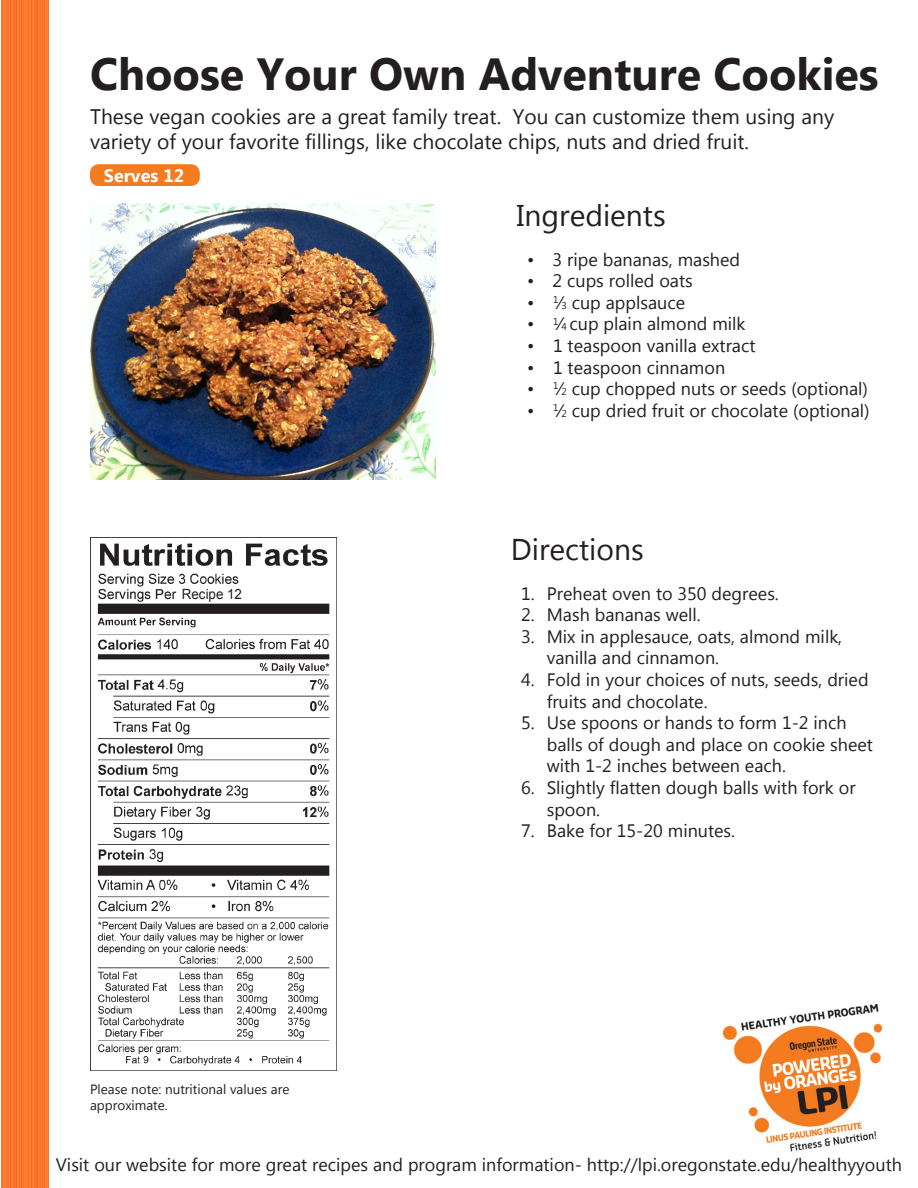
<style>
.page{position:relative;width:918px;height:1188px;background:#fff}
.page>*{position:absolute;margin:0;border:0;box-sizing:border-box;transform-origin:0 0}
.t1{font:700 45px "Microsoft New Tai Lue";color:#231f20}
.Subtitle{font:30px "Microsoft New Tai Lue";color:#231f20}
.t2{font:21px "Microsoft New Tai Lue";color:#231f20}
.Ingredients_List{font:18px/21.6px "Microsoft New Tai Lue";color:#231f20}
.t3{font:700 18px "Microsoft New Tai Lue";color:#fff}
.Ingredients_List-2{font:14.1px "Arial";color:#231f20;scale:.95 1}
.t4{font:13.5px/16.2px "Microsoft New Tai Lue";color:#231f20}
.s1{font-size:9.9px}
</style>
<div class="page">
<img style="left:90px;top:537px;width:247px;height:534px">
<img style="left:2px;top:0;width:47px;height:1188px">
<div style="left:90px;top:164px;width:110px;height:22px;background:#f47b20;border-radius:9px"></div>
<img style="left:724px;top:1005px;width:158px;height:147px">
<img style="left:90px;top:204px;width:346px;height:276px">
<div style="left:178px;top:587px;width:110px;height:14px;background:#fff"></div>
<p class="t1" style="left:90px;top:48px;width:790px">Choose Your Own Adventure Cookies</p>
<p class="t2" style="left:90px;top:104px;width:746px">These vegan cookies are a great family treat. You can customize them using any</p>
<p class="t2" style="left:90px;top:130px;width:661px">variety of your favorite fillings, like chocolate chips, nuts and dried fruit.</p>
<p class="t3" style="left:104px;top:165px;width:82px">Serves 12</p>
<p class="Ingredients_List-2" style="left:182px;top:585px;width:65px">Recipe 12</p>
<p class="t4" style="left:90px;top:1082px;width:201px">Please note: nutritional values are approximate.</p>
<p class="Subtitle" style="left:517px;top:198px;width:151px">Ingredients</p>
<p class="Ingredients_List" style="left:527px;top:250px;width:215px">• 3 ripe bananas, mashed</p>
<p class="Ingredients_List" style="left:527px;top:271px;width:167px">• 2 cups rolled oats</p>
<p class="Ingredients_List" style="left:527px;top:293px;width:160px">• <sup>1</sup>⁄<span class="s1">3</span> cup applsauce</p>
<p class="Ingredients_List" style="left:527px;top:315px;width:220px">• <sup>1</sup>⁄<span class="s1">4</span> cup plain almond milk</p>
<p class="Ingredients_List" style="left:527px;top:336px;width:230px">• 1 teaspoon vanilla extract</p>
<p class="Ingredients_List" style="left:527px;top:358px;width:200px">• 1 teaspoon cinnamon</p>
<p class="Ingredients_List" style="left:527px;top:379px;width:342px">• <sup>1</sup>⁄<span class="s1">2</span> cup chopped nuts or seeds (optional)</p>
<p class="Ingredients_List" style="left:527px;top:401px;width:344px">• <sup>1</sup>⁄<span class="s1">2</span> cup dried fruit or chocolate (optional)</p>
<p class="Subtitle" style="left:511px;top:532px;width:134px">Directions</p>
<p class="Ingredients_List" style="left:521px;top:584px;width:259px">1. Preheat oven to 350 degrees.</p>
<p class="Ingredients_List" style="left:521px;top:605px;width:181px">2. Mash bananas well.</p>
<p class="Ingredients_List" style="left:547px;top:627px;width:297px;text-indent:-26px">3. Mix in applesauce, oats, almond milk, vanilla and cinnamon.</p>
<p class="Ingredients_List" style="left:547px;top:670px;width:323px;text-indent:-26px">4. Fold in your choices of nuts, seeds, dried fruits and chocolate.</p>
<p class="Ingredients_List" style="left:547px;top:713px;width:328px;text-indent:-26px">5. Use spoons or hands to form 1-2 inch balls of dough and place on cookie sheet with 1-2 inches between each.</p>
<p class="Ingredients_List" style="left:547px;top:778px;width:310px;text-indent:-26px">6. Slightly flatten dough balls with fork or spoon.</p>
<p class="Ingredients_List" style="left:521px;top:821px;width:215px">7. Bake for 15-20 minutes.</p>
<p class="Ingredients_List" style="left:56px;top:1155px;width:848px">Visit our website for more great recipes and program information- http://lpi.oregonstate.edu/healthyyouth</p>
</div>
